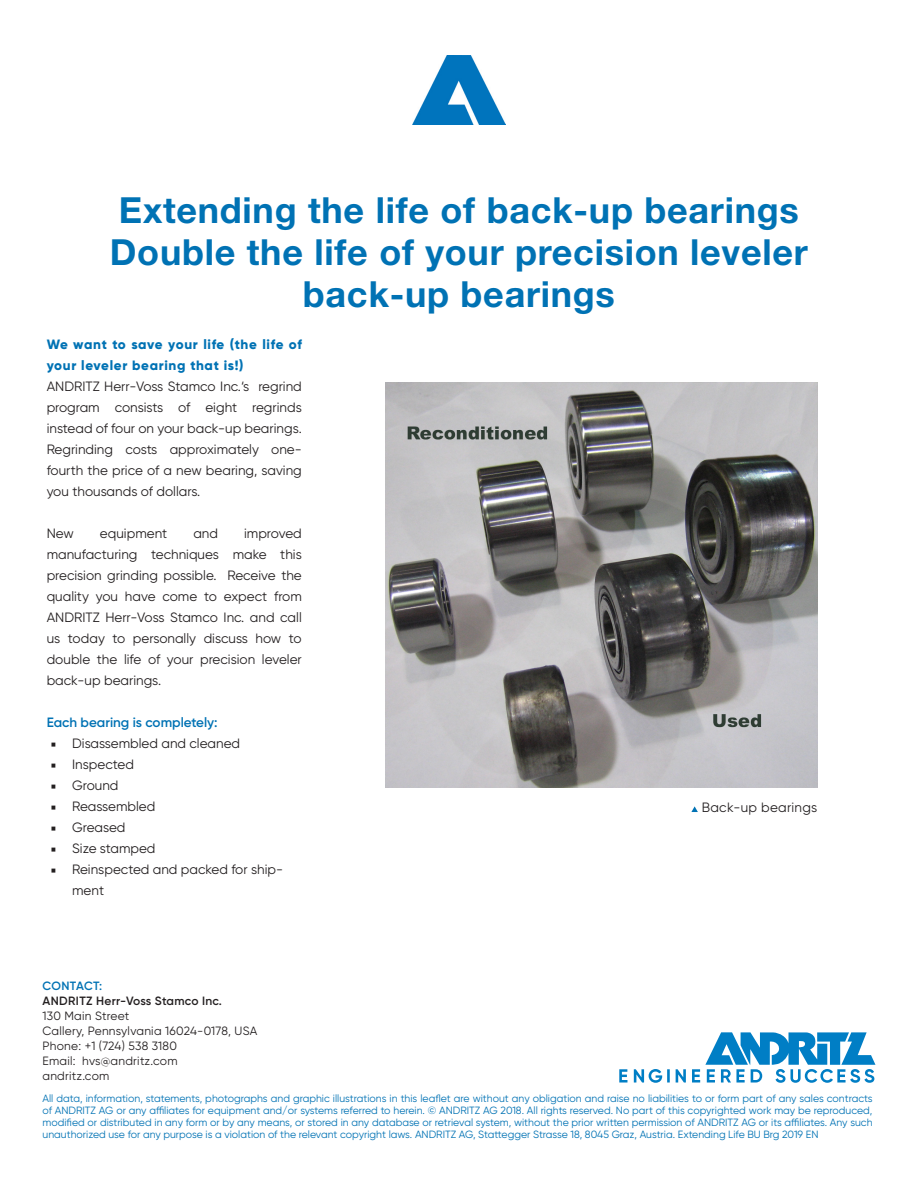
<style>
.page{position:relative;width:918px;height:1188px;background:#fff}
.page>*{position:absolute;margin:0;border:0;box-sizing:border-box;transform-origin:0 0}
.t1{font:700 36px "Helvetica Neue";letter-spacing:.02em;color:#0072b4}
.t2{font:13.5px/21px "Gilroy";color:#231f20;text-align:justify}
.t3{font:800 13.5px/21px "Gilroy";letter-spacing:.05em;color:#0072b4}
.t4{font:600 13.5px "Gilroy";color:#0072b4}
.t5{font:13.5px "Gilroy";letter-spacing:.02em;color:#231f20}
.t6{font:12px "Gilroy";letter-spacing:.02em;color:#231f20}
.t7{font:600 12px "Gilroy";letter-spacing:.02em;color:#231f20}
.t8{font:600 12px "Gilroy";letter-spacing:.02em;color:#0072b4}
.ANDRITZ_Level_1_Back{font:10.5px/12px "Gilroy";color:#0072b4;text-align:justify}
.s1{font-family:"Minion Pro"}
</style>
<div class="page">
<svg style="left:691px;top:806px;width:7px;height:6px"></svg>
<svg style="left:619px;top:1032px;width:256px;height:51px"></svg>
<img style="left:413px;top:55px;width:92px;height:70px">
<img style="left:385px;top:382px;width:432px;height:405px">
<p class="t1" style="left:119px;top:188px;width:681px">Extending the life of back-up bearings</p>
<p class="t1" style="left:110px;top:230px;width:699px">Double the life of your precision leveler</p>
<p class="t1" style="left:303px;top:272px;width:314px">back-up bearings</p>
<p class="t3" style="left:47px;top:334px;width:257px">We want to save your life (the life of your leveler bearing that is!)</p>
<p class="t2" style="left:47px;top:376px;width:257px">ANDRITZ Herr-Voss Stamco Inc.‘s regrind program consists of eight regrinds instead of four on your back-up bearings.<br>Regrinding costs approximately one&shy;fourth the price of a new bearing, saving you thousands of dollars.</p>
<p class="t2" style="left:47px;top:523px;width:29px">New</p>
<p class="t2" style="left:100px;top:523px;width:69px">equipment</p>
<p class="t2" style="left:193px;top:523px;width:26px">and</p>
<p class="t2" style="left:47px;top:523px;width:257px;text-indent:197px">improved manufacturing techniques make this precision grinding possible. Receive the quality you have come to expect from ANDRITZ Herr-Voss Stamco Inc. and call us today to personally discuss how to double the life of your precision leveler back-up bearings.</p>
<p class="t4" style="left:47px;top:714px;width:173px">Each bearing is completely:</p>
<p class="t2" style="left:51px;top:733px;width:191px"><span class="s1">■</span> Disassembled and cleaned</p>
<p class="t2" style="left:51px;top:754px;width:85px"><span class="s1">■</span> Inspected</p>
<p class="t2" style="left:51px;top:775px;width:69px"><span class="s1">■</span> Ground</p>
<p class="t2" style="left:51px;top:796px;width:106px"><span class="s1">■</span> Reassembled</p>
<p class="t2" style="left:51px;top:817px;width:76px"><span class="s1">■</span> Greased</p>
<p class="t2" style="left:51px;top:838px;width:106px"><span class="s1">■</span> Size stamped</p>
<p class="t2" style="left:72px;top:859px;width:212px;text-indent:-21px"><span class="s1">■</span> Reinspected and packed for ship&shy;ment</p>
<p class="t5" style="left:702px;top:799px;width:117px">Back-up bearings</p>
<p class="t8" style="left:43px;top:978px;width:61px">CONTACT:</p>
<p class="t7" style="left:43px;top:993px;width:181px">ANDRITZ Herr-Voss Stamco Inc.</p>
<p class="t6" style="left:43px;top:1008px;width:88px">130 Main Street</p>
<p class="t6" style="left:43px;top:1023px;width:216px">Callery, Pennsylvania 16024-0178, USA</p>
<p class="t6" style="left:43px;top:1038px;width:136px">Phone: +1 (724) 538 3180</p>
<p class="t6" style="left:43px;top:1053px;width:137px">Email: hvs@andritz.com</p>
<p class="t6" style="left:43px;top:1068px;width:68px">andritz.com</p>
<p class="ANDRITZ_Level_1_Back" style="left:43px;top:1092px;width:832px">All data, information, statements, photographs and graphic illustrations in this leaflet are without any obligation and raise no liabilities to or form part of any sales contracts of ANDRITZ AG or any affiliates for equipment and/or systems referred to herein. © ANDRITZ AG 2018. All rights reserved. No part of this copyrighted work may be reproduced, modified or distributed in any form or by any means, or stored in any database or retrieval system, without the prior written permission of ANDRITZ AG or its affiliates. Any such unauthorized use for any purpose is a violation of the relevant copyright laws. ANDRITZ AG, Stattegger Strasse 18, 8045 Graz, Austria. Extending Life BU Brg 2019 EN</p>
</div>
